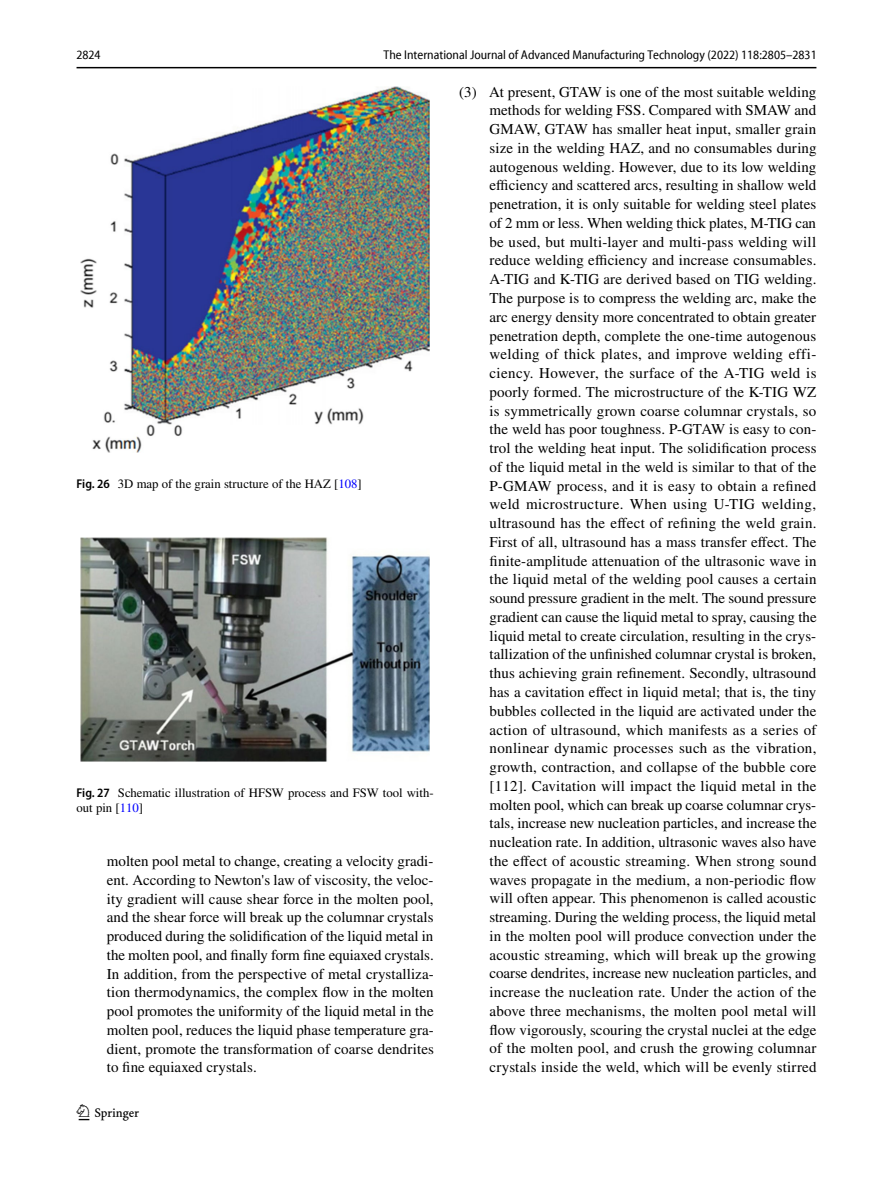
<style>
.page{position:relative;width:893px;height:1187px;background:#fff}
.page>*{position:absolute;margin:0;border:0;box-sizing:border-box;transform-origin:0 0}
.t1{font:22.5px "Springnew Regular 2";color:#000}
.t2{font:15px/18.8px "STIX";letter-spacing:.01em;color:#000;text-align:justify}
.t3{font:12.75px/15px "STIX";color:#000}
.t4{font:semi-condensed 12.75px "Myriad Pro Unic";color:#000}
.s1{font-family:"Myriad Pro";font-weight:600;font-stretch:semi-condensed}
.s2{color:#00f}
</style>
<div class="page">
<hr style="left:77px;top:67px;width:739px;height:1px;background:#000">
<img style="left:81px;top:87px;width:348px;height:365px">
<img style="left:81px;top:537px;width:348px;height:224px">
<p class="t4" style="left:76px;top:50px;width:26px">2824</p>
<p class="t4" style="left:384px;top:50px;width:435px">The International Journal of Advanced Manufacturing Technology (2022) 118:2805–2831</p>
<p class="t3" style="left:77px;top:476px;width:287px"><span class="s1">Fig. 26</span> 3D map of the grain structure of the HAZ [<span class="s2">108</span>]</p>
<p class="t3" style="left:77px;top:785px;width:359px"><span class="s1">Fig. 27</span> Schematic illustration of HFSW process and FSW tool with&shy;out pin [<span class="s2">110</span>]</p>
<p class="t2" style="left:107px;top:852px;width:329px">molten pool metal to change, creating a velocity gradi&shy;ent. According to Newton's law of viscosity, the veloc&shy;ity gradient will cause shear force in the molten pool, and the shear force will break up the columnar crystals produced during the solidification of the liquid metal in the molten pool, and finally form fine equiaxed crystals.<br>In addition, from the perspective of metal crystalliza&shy;tion thermodynamics, the complex flow in the molten pool promotes the uniformity of the liquid metal in the molten pool, reduces the liquid phase temperature gra&shy;dient, promote the transformation of coarse dendrites to fine equiaxed crystals.</p>
<h1 class="t1" style="left:79px;top:1104px;width:62px">1 3</h1>
<p class="t2" style="left:490px;top:83px;width:329px;text-indent:-30px">(3) At present, GTAW is one of the most suitable welding methods for welding FSS. Compared with SMAW and GMAW, GTAW has smaller heat input, smaller grain size in the welding HAZ, and no consumables during autogenous welding. However, due to its low welding efficiency and scattered arcs, resulting in shallow weld penetration, it is only suitable for welding steel plates of 2 mm or less. When welding thick plates, M-TIG can be used, but multi-layer and multi-pass welding will reduce welding efficiency and increase consumables.<br>A-TIG and K-TIG are derived based on TIG welding.<br>The purpose is to compress the welding arc, make the arc energy density more concentrated to obtain greater penetration depth, complete the one-time autogenous welding of thick plates, and improve welding effi&shy;ciency. However, the surface of the A-TIG weld is poorly formed. The microstructure of the K-TIG WZ is symmetrically grown coarse columnar crystals, so the weld has poor toughness. P-GTAW is easy to con&shy;trol the welding heat input. The solidification process of the liquid metal in the weld is similar to that of the P-GMAW process, and it is easy to obtain a refined weld microstructure. When using U-TIG welding, ultrasound has the effect of refining the weld grain.<br>First of all, ultrasound has a mass transfer effect. The finite-amplitude attenuation of the ultrasonic wave in the liquid metal of the welding pool causes a certain sound pressure gradient in the melt. The sound pressure gradient can cause the liquid metal to spray, causing the liquid metal to create circulation, resulting in the crys&shy;tallization of the unfinished columnar crystal is broken, thus achieving grain refinement. Secondly, ultrasound has a cavitation effect in liquid metal; that is, the tiny bubbles collected in the liquid are activated under the action of ultrasound, which manifests as a series of nonlinear dynamic processes such as the vibration, growth, contraction, and collapse of the bubble core [112]. Cavitation will impact the liquid metal in the molten pool, which can break up coarse columnar crys&shy;tals, increase new nucleation particles, and increase the nucleation rate. In addition, ultrasonic waves also have the effect of acoustic streaming. When strong sound waves propagate in the medium, a non-periodic flow will often appear. This phenomenon is called acoustic streaming. During the welding process, the liquid metal in the molten pool will produce convection under the acoustic streaming, which will break up the growing coarse dendrites, increase new nucleation particles, and increase the nucleation rate. Under the action of the above three mechanisms, the molten pool metal will flow vigorously, scouring the crystal nuclei at the edge of the molten pool, and crush the growing columnar crystals inside the weld, which will be evenly stirred</p>
</div>
